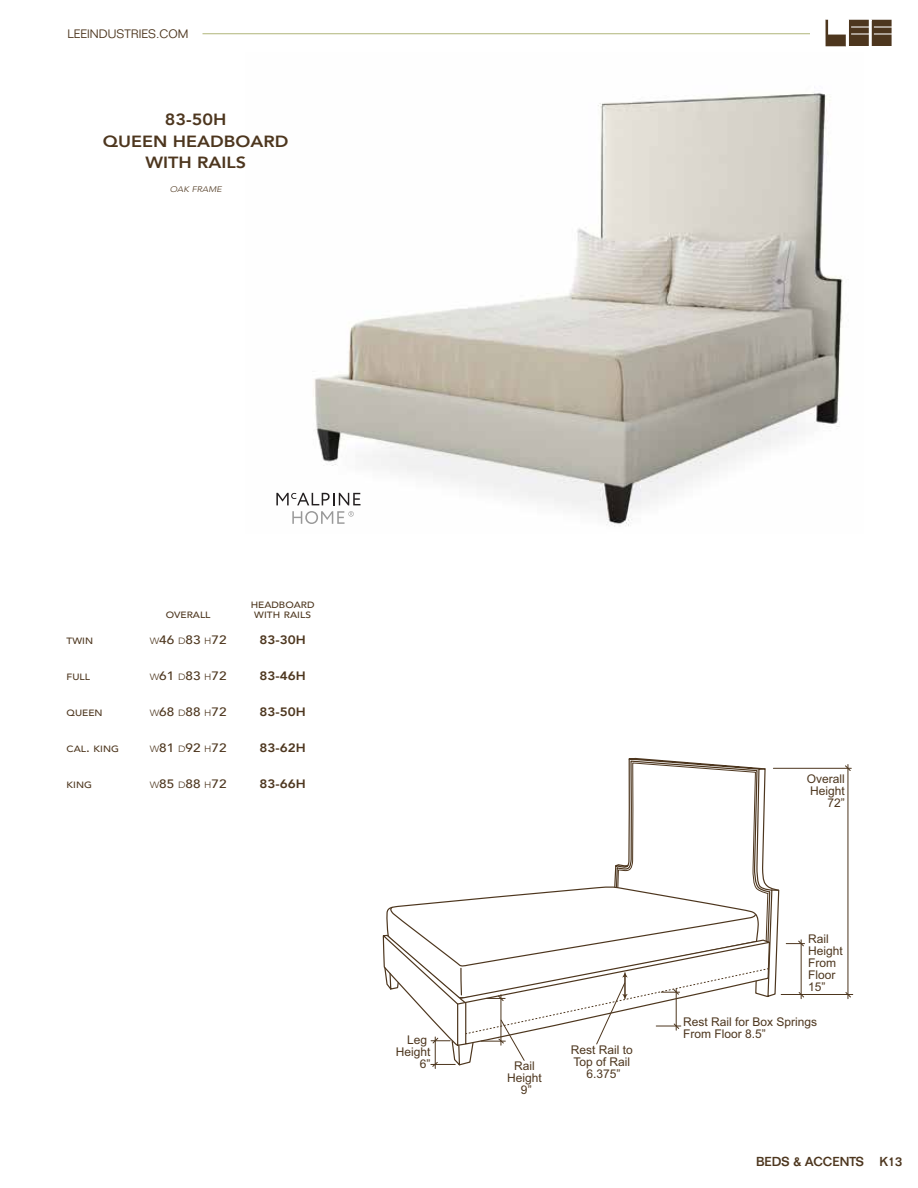
<style>
.page{position:relative;width:918px;height:1188px;background:#fff}
.page>*{position:absolute;margin:0;border:0;box-sizing:border-box;transform-origin:0 0}
.t1{font:800 16.2px/21.6px "Avenir";color:#4d361e;text-align:center;scale:1.11 1}
.t2{font:500 12.75px "Folio";color:#4d361e}
.t3{font:500 12.15px "Avenir";color:#4d361e;scale:1.11 1}
.t4{font:800 12.15px "Avenir";color:#4d361e;scale:1.11 1}
.t5{font:12px/12px "Arial";color:#4d361e}
.t6{font:300 12px "Folio";color:#4d361e}
.t7{font:500 9.15px "Avenir";color:#4d361e;scale:1.11 1}
.t8{font:italic 300 8.1px "Avenir";color:#4d361e;scale:1.11 1}
.s1{font-weight:300;font-size:9.15px}
.s2{font-size:12.15px}
</style>
<div class="page">
<svg style="left:825px;top:20px;width:67px;height:27px"></svg>
<hr style="left:202px;top:33px;width:608px;height:1px;background:#b0b579">
<img style="left:276px;top:92px;width:567px;height:435px">
<hr style="left:801px;top:940px;width:1px;height:59px;background:#4d361e">
<hr style="left:781px;top:994px;width:72px;height:1px;background:#4d361e">
<svg style="left:798px;top:991px;width:6px;height:7px"></svg>
<svg style="left:786px;top:940px;width:19px;height:7px"></svg>
<hr style="left:773px;top:768px;width:78px;height:1px;background:#4d361e">
<hr style="left:847px;top:765px;width:1px;height:234px;background:#4d361e">
<svg style="left:845px;top:991px;width:6px;height:7px"></svg>
<svg style="left:844px;top:765px;width:7px;height:7px"></svg>
<hr style="left:435px;top:1037px;width:1px;height:32px;background:#4d361e">
<svg style="left:383px;top:758px;width:397px;height:310px"></svg>
<svg style="left:276px;top:493px;width:85px;height:12px"></svg>
<svg style="left:292px;top:511px;width:62px;height:13px"></svg>
<p class="t6" style="left:68px;top:27px;width:122px">LEEINDUSTRIES.COM</p>
<h1 class="t1" style="left:103px;top:109px;width:169px">83-50H<br>QUEEN HEADBOARD<br>WITH RAILS</h1>
<p class="t8" style="left:170px;top:185px;width:48px">OAK FRAME</p>
<p class="t7" style="left:251px;top:596px;width:59px">HEADBOARD</p>
<p class="t7" style="left:166px;top:607px;width:42px">OVERALL</p>
<p class="t7" style="left:254px;top:607px;width:53px">WITH RAILS</p>
<p class="t7" style="left:67px;top:632px;width:25px">TWIN</p>
<p class="t3" style="left:150px;top:629px;width:71px"><span class="s1">W</span>46 <span class="s1">D</span>83 <span class="s1">H</span>72</p>
<p class="t4" style="left:260px;top:630px;width:43px">83-30H</p>
<p class="t7" style="left:67px;top:668px;width:23px">FULL</p>
<p class="t3" style="left:150px;top:665px;width:71px"><span class="s1">W</span>61 <span class="s1">D</span>83 <span class="s1">H</span>72</p>
<p class="t4" style="left:260px;top:666px;width:43px">83-46H</p>
<p class="t7" style="left:67px;top:704px;width:34px">QUEEN</p>
<p class="t3" style="left:150px;top:701px;width:71px"><span class="s1">W</span>68 <span class="s1">D</span>88 <span class="s1">H</span>72</p>
<p class="t4" style="left:260px;top:702px;width:43px">83-50H</p>
<p class="t7" style="left:67px;top:740px;width:49px">CAL<span class="s2">.</span> KING</p>
<p class="t3" style="left:150px;top:737px;width:71px"><span class="s1">W</span>81 <span class="s1">D</span>92 <span class="s1">H</span>72</p>
<p class="t4" style="left:260px;top:738px;width:43px">83-62H</p>
<p class="t7" style="left:67px;top:776px;width:24px">KING</p>
<p class="t3" style="left:150px;top:773px;width:71px"><span class="s1">W</span>85 <span class="s1">D</span>88 <span class="s1">H</span>72</p>
<p class="t4" style="left:260px;top:774px;width:43px">83-66H</p>
<p class="t5" style="left:396px;top:1034px;width:36px;text-align:right">Leg<br>Height<br>6”</p>
<p class="t5" style="left:507px;top:1060px;width:36px;text-align:center">Rail<br>Height<br>9”</p>
<p class="t5" style="left:571px;top:1043px;width:64px;text-align:center">Rest Rail to<br>Top of Rail<br>6.375”</p>
<p class="t5" style="left:807px;top:772px;width:40px;text-align:right">Overall<br>Height<br>72”</p>
<p class="t5" style="left:808px;top:933px;width:36px">Rail<br>Height<br>From<br>Floor<br>15”</p>
<p class="t5" style="left:683px;top:1016px;width:136px">Rest Rail for Box Springs<br>From Floor 8.5”</p>
<p class="t2" style="left:756px;top:1154px;width:148px">BEDS &amp; ACCENTS K13</p>
</div>
